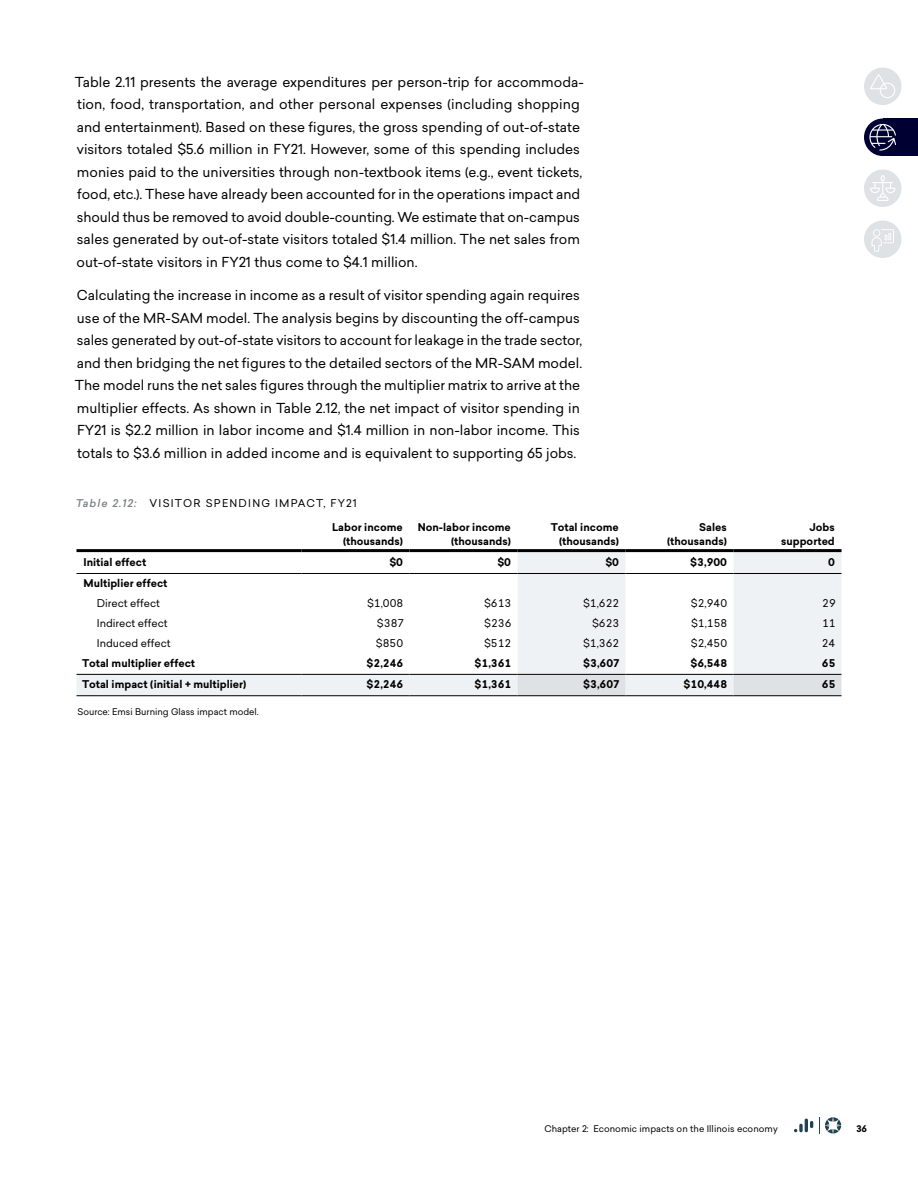
<style>
.page{position:relative;width:918px;height:1188px;background:#fff}
.page>*{position:absolute;margin:0;border:0;box-sizing:border-box;transform-origin:0 0}
.t1{font:13.5px/22.5px "Sailec";color:#000}
.Table_category{font:700 10.5px/13.5px "Sailec";color:#000;text-align:right}
.Table_left{font:700 10.5px "Sailec";color:#000}
.Table_right{font:700 10.5px "Sailec";color:#000}
.Table_right-2{font:10.5px "Sailec";color:#000}
.Table_left-2{font:10.5px "Sailec";color:#000}
.Figure_title{font:10.5px "Sailec";letter-spacing:.12em;color:#000}
.Figure_footnote{font:9px "Sailec";letter-spacing:.005em;color:#000}
.t2{font:700 9px "Sailec";color:#000}
.s1{font-weight:500;font-style:italic;color:#7b8084}
</style>
<div class="page">
<div style="left:883px;top:119px;width:35px;height:37px;background:#003"></div>
<div style="left:864px;top:68px;width:38px;height:37px;background:#dee2e4;border-radius:50%"></div>
<svg style="left:870px;top:74px;width:25px;height:24px"></svg>
<div style="left:864px;top:119px;width:38px;height:37px;background:#003;border-radius:50%"></div>
<svg style="left:869px;top:124px;width:27px;height:27px"></svg>
<div style="left:864px;top:170px;width:38px;height:37px;background:#dee2e4;border-radius:50%"></div>
<svg style="left:870px;top:175px;width:26px;height:26px"></svg>
<div style="left:864px;top:221px;width:38px;height:37px;background:#dee2e4;border-radius:50%"></div>
<svg style="left:872px;top:229px;width:22px;height:23px"></svg>
<svg style="left:794px;top:1119px;width:19px;height:13px"></svg>
<svg style="left:819px;top:1117px;width:22px;height:17px"></svg>
<svg style="left:76px;top:552px;width:766px;height:143px"></svg>
<svg style="left:518px;top:675px;width:324px;height:20px"></svg>
<hr style="left:76px;top:695px;width:226px;height:1px;background:#000">
<hr style="left:302px;top:695px;width:108px;height:1px;background:#000">
<hr style="left:410px;top:695px;width:108px;height:1px;background:#000">
<hr style="left:518px;top:695px;width:108px;height:1px;background:#000">
<hr style="left:626px;top:695px;width:108px;height:1px;background:#000">
<hr style="left:734px;top:695px;width:108px;height:1px;background:#000">
<hr style="left:76px;top:549px;width:226px;height:3px;background:#000">
<hr style="left:302px;top:549px;width:108px;height:3px;background:#000">
<hr style="left:410px;top:549px;width:108px;height:3px;background:#000">
<hr style="left:518px;top:549px;width:108px;height:3px;background:#000">
<hr style="left:626px;top:549px;width:108px;height:3px;background:#000">
<hr style="left:734px;top:549px;width:108px;height:3px;background:#000">
<hr style="left:76px;top:573px;width:226px;height:1px;background:#000">
<hr style="left:302px;top:573px;width:108px;height:1px;background:#000">
<hr style="left:410px;top:573px;width:108px;height:1px;background:#000">
<hr style="left:518px;top:573px;width:108px;height:1px;background:#000">
<hr style="left:626px;top:573px;width:108px;height:1px;background:#000">
<hr style="left:734px;top:573px;width:108px;height:1px;background:#000">
<hr style="left:76px;top:674px;width:226px;height:1px;background:#000">
<hr style="left:302px;top:674px;width:108px;height:1px;background:#000">
<hr style="left:410px;top:674px;width:108px;height:1px;background:#000">
<hr style="left:518px;top:674px;width:108px;height:1px;background:#000">
<hr style="left:626px;top:674px;width:108px;height:1px;background:#000">
<hr style="left:734px;top:674px;width:108px;height:1px;background:#000">
<p class="t1" style="left:75px;top:70px;width:510px">Table 2.11 presents the average expenditures per person-trip for accommoda&shy;tion, food, transportation, and other personal expenses (including shopping and entertainment). Based on these figures, the gross spending of out-of-state visitors totaled $5.6 million in FY21. However, some of this spending includes monies paid to the universities through non-textbook items (e.g., event tickets, food, etc.). These have already been accounted for in the operations impact and should thus be removed to avoid double-counting. We estimate that on-campus sales generated by out-of-state visitors totaled $1.4 million. The net sales from out-of-state visitors in FY21 thus come to $4.1 million.</p>
<p class="t1" style="left:75px;top:284px;width:509px">Calculating the increase in income as a result of visitor spending again requires use of the MR-SAM model. The analysis begins by discounting the off-campus sales generated by out-of-state visitors to account for leakage in the trade sector, and then bridging the net figures to the detailed sectors of the MR-SAM model.<br>The model runs the net sales figures through the multiplier matrix to arrive at the multiplier effects. As shown in Table 2.12, the net impact of visitor spending in FY21 is $2.2 million in labor income and $1.4 million in non-labor income. This totals to $3.6 million in added income and is equivalent to supporting 65 jobs.</p>
<p class="Figure_title" style="left:76px;top:496px;width:283px"><span class="s1">Table 2.12:</span> VISITOR SPENDING IMPACT, FY21</p>
<p class="Table_category" style="left:332px;top:521px;width:72px">Labor income (thousands)</p>
<p class="Table_category" style="left:418px;top:521px;width:95px">Non-labor income (thousands)</p>
<p class="Table_category" style="left:551px;top:521px;width:69px">Total income</p>
<p class="Table_category" style="left:559px;top:534px;width:61px">(thousands)</p>
<p class="Table_category" style="left:667px;top:521px;width:61px">Sales (thousands)</p>
<p class="Table_category" style="left:781px;top:521px;width:55px">Jobs supported</p>
<p class="Table_left" style="left:83px;top:555px;width:64px">Initial effect</p>
<p class="Table_right" style="left:389px;top:555px;width:15px">$0</p>
<p class="Table_right" style="left:497px;top:555px;width:15px">$0</p>
<p class="Table_right" style="left:605px;top:555px;width:15px">$0</p>
<p class="Table_right" style="left:690px;top:555px;width:38px">$3,900</p>
<p class="Table_right" style="left:828px;top:555px;width:8px">0</p>
<p class="Table_left" style="left:84px;top:576px;width:85px">Multiplier effect</p>
<p class="Table_left-2" style="left:97px;top:596px;width:64px">Direct effect</p>
<p class="Table_right-2" style="left:367px;top:596px;width:38px">$1,008</p>
<p class="Table_right-2" style="left:484px;top:596px;width:29px">$613</p>
<p class="Table_right-2" style="left:583px;top:596px;width:38px">$1,622</p>
<p class="Table_right-2" style="left:691px;top:596px;width:38px">$2,940</p>
<p class="Table_right-2" style="left:822px;top:596px;width:15px">29</p>
<p class="Table_left-2" style="left:97px;top:616px;width:72px">Indirect effect</p>
<p class="Table_right-2" style="left:377px;top:616px;width:29px">$387</p>
<p class="Table_right-2" style="left:484px;top:616px;width:29px">$236</p>
<p class="Table_right-2" style="left:592px;top:616px;width:29px">$623</p>
<p class="Table_right-2" style="left:691px;top:616px;width:38px">$1,158</p>
<p class="Table_right-2" style="left:822px;top:616px;width:15px">11</p>
<p class="Table_left-2" style="left:97px;top:636px;width:75px">Induced effect</p>
<p class="Table_right-2" style="left:376px;top:636px;width:29px">$850</p>
<p class="Table_right-2" style="left:484px;top:636px;width:29px">$512</p>
<p class="Table_right-2" style="left:583px;top:636px;width:38px">$1,362</p>
<p class="Table_right-2" style="left:691px;top:636px;width:38px">$2,450</p>
<p class="Table_right-2" style="left:822px;top:636px;width:15px">24</p>
<p class="Table_left" style="left:82px;top:656px;width:114px">Total multiplier effect</p>
<p class="Table_right" style="left:367px;top:656px;width:38px">$2,246</p>
<p class="Table_right" style="left:475px;top:656px;width:38px">$1,361</p>
<p class="Table_right" style="left:583px;top:656px;width:38px">$3,607</p>
<p class="Table_right" style="left:690px;top:656px;width:38px">$6,548</p>
<p class="Table_right" style="left:822px;top:656px;width:15px">65</p>
<p class="Table_left" style="left:82px;top:677px;width:166px">Total impact (initial + multiplier)</p>
<p class="Table_right" style="left:367px;top:677px;width:38px">$2,246</p>
<p class="Table_right" style="left:475px;top:677px;width:38px">$1,361</p>
<p class="Table_right" style="left:583px;top:677px;width:38px">$3,607</p>
<p class="Table_right" style="left:684px;top:677px;width:45px">$10,448</p>
<p class="Table_right" style="left:822px;top:677px;width:15px">65</p>
<p class="Figure_footnote" style="left:77px;top:705px;width:183px">Source: Emsi Burning Glass impact model.</p>
<p class="Figure_footnote" style="left:544px;top:1123px;width:235px">Chapter 2: Economic impacts on the Illinois economy</p>
<p class="t2" style="left:856px;top:1123px;width:12px">36</p>
</div>
